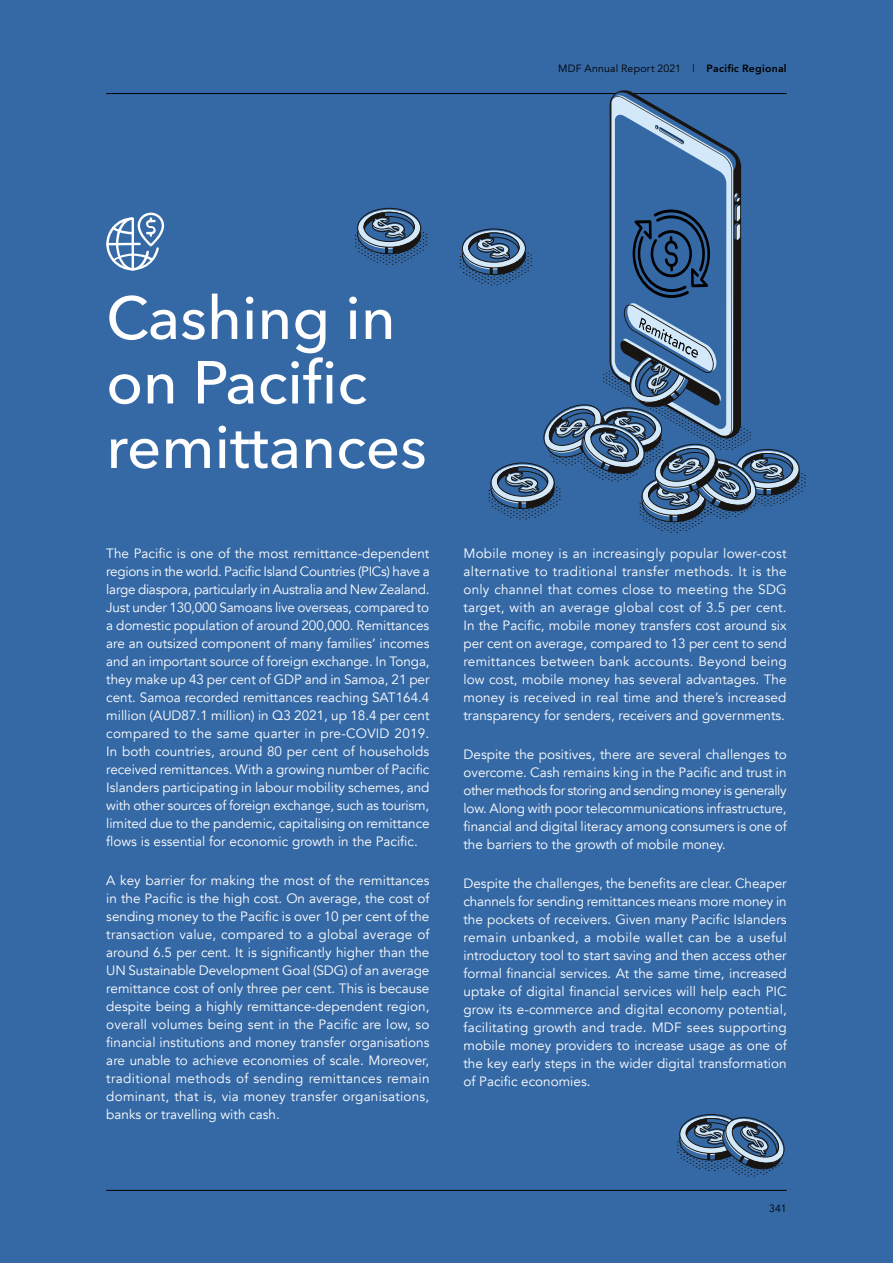
<style>
.page{position:relative;width:893px;height:1263px;background:#3569a6}
.page>*{position:absolute;margin:0;border:0;box-sizing:border-box;transform-origin:0 0}
.t1{font:500 60px/64.5px "Avenir Next";color:#fff}
.t2{font:13.5px/18px "Avenir";color:#fff;text-align:justify}
.t3{font:10.5px "Avenir";letter-spacing:.015em;color:#000}
.s1{font-weight:800}
</style>
<div class="page">
<hr style="left:106px;top:1190px;width:681px;height:1px;background:#000">
<hr style="left:106px;top:93px;width:681px;height:1px;background:#000">
<svg style="left:355px;top:208px;width:72px;height:57px"></svg>
<svg style="left:677px;top:1114px;width:108px;height:62px"></svg>
<svg style="left:460px;top:93px;width:346px;height:440px"></svg>
<svg style="left:106px;top:213px;width:58px;height:57px"></svg>
<hr style="left:132px;top:217px;width:2px;height:53px;background:#fff">
<p class="t3" style="left:558px;top:62px;width:230px">MDF Annual Report 2021 | <span class="s1">Pacific Regional</span></p>
<h1 class="t1" style="left:106px;top:284px;width:322px">Cashing in on Pacific remittances</h1>
<p class="t2" style="left:106px;top:544px;width:325px">The Pacific is one of the most remittance-dependent regions in the world. Pacific Island Countries (PICs) have a large diaspora, particularly in Australia and New Zealand.<br>Just under 130,000 Samoans live overseas, compared to a domestic population of around 200,000. Remittances are an outsized component of many families’ incomes and an important source of foreign exchange. In Tonga, they make up 43 per cent of GDP and in Samoa, 21 per cent. Samoa recorded remittances reaching SAT164.4 million (AUD87.1 million) in Q3 2021, up 18.4 per cent compared to the same quarter in pre-COVID 2019.<br>In both countries, around 80 per cent of households received remittances. With a growing number of Pacific Islanders participating in labour mobility schemes, and with other sources of foreign exchange, such as tourism, limited due to the pandemic, capitalising on remittance flows is essential for economic growth in the Pacific.</p>
<p class="t2" style="left:106px;top:872px;width:325px">A key barrier for making the most of the remittances in the Pacific is the high cost. On average, the cost of sending money to the Pacific is over 10 per cent of the transaction value, compared to a global average of around 6.5 per cent. It is significantly higher than the UN Sustainable Development Goal (SDG) of an average remittance cost of only three per cent. This is because despite being a highly remittance-dependent region, overall volumes being sent in the Pacific are low, so financial institutions and money transfer organisations are unable to achieve economies of scale. Moreover, traditional methods of sending remittances remain dominant, that is, via money transfer organisations, banks or travelling with cash.</p>
<p class="t2" style="left:463px;top:544px;width:325px">Mobile money is an increasingly popular lower-cost alternative to traditional transfer methods. It is the only channel that comes close to meeting the SDG target, with an average global cost of 3.5 per cent.<br>In the Pacific, mobile money transfers cost around six per cent on average, compared to 13 per cent to send remittances between bank accounts. Beyond being low cost, mobile money has several advantages. The money is received in real time and there’s increased transparency for senders, receivers and governments.</p>
<p class="t2" style="left:463px;top:745px;width:325px">Despite the positives, there are several challenges to overcome. Cash remains king in the Pacific and trust in other methods for storing and sending money is generally low. Along with poor telecommunications infrastructure, financial and digital literacy among consumers is one of the barriers to the growth of mobile money.</p>
<p class="t2" style="left:463px;top:875px;width:325px">Despite the challenges, the benefits are clear. Cheaper channels for sending remittances means more money in the pockets of receivers. Given many Pacific Islanders remain unbanked, a mobile wallet can be a useful introductory tool to start saving and then access other formal financial services. At the same time, increased uptake of digital financial services will help each PIC grow its e-commerce and digital economy potential, facilitating growth and trade. MDF sees supporting mobile money providers to increase usage as one of the key early steps in the wider digital transformation of Pacific economies.</p>
<p class="t3" style="left:769px;top:1202px;width:19px">341</p>
</div>
